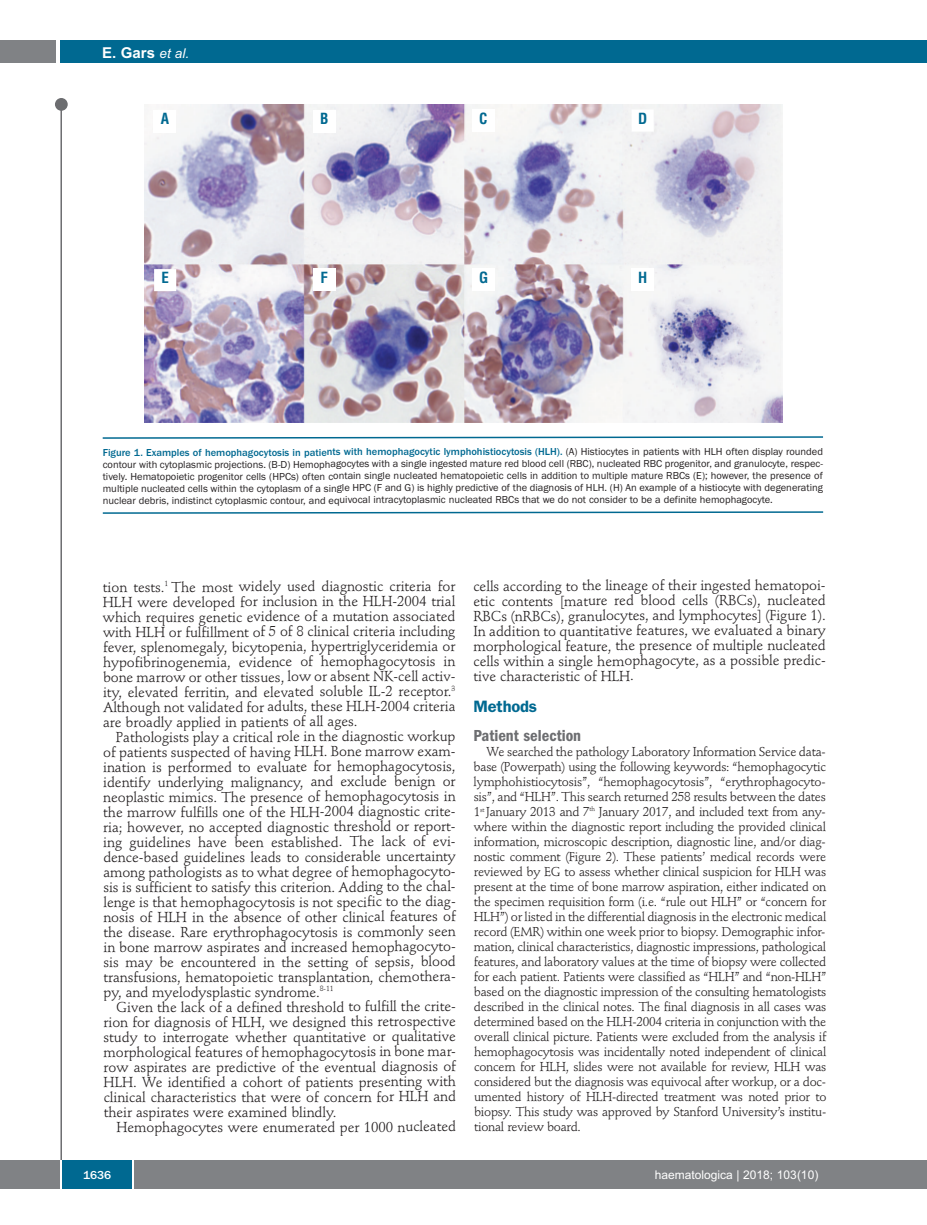
<style>
.page{position:relative;width:927px;height:1225px;background:#fff}
.page>*{position:absolute;margin:0;border:0;box-sizing:border-box;transform-origin:0 0}
.t1{font:600 condensed 16.5px "Franklin Gothic";color:#6c6d70}
.t2{font:600 16.5px "Franklin Gothic";letter-spacing:-.01em;color:#006991}
.t3{font:700 15px "Arial";color:#fff}
.t4{font:700 condensed 15px "Helvetica";color:#006991}
.t5{font:14.25px/15px "Stempel Schneidler";letter-spacing:-.005em;color:#231f20;text-align:justify}
.t6{font:12.75px/15px "Stempel Schneidler";letter-spacing:-.02em;color:#231f20;text-align:justify}
.t7{font:12px "Arial";color:#fff}
.t8{font:500 12px "Franklin Gothic";color:#fff}
.t9{font:10.5px/12px "Franklin Gothic";color:#231f20;text-align:justify}
.s1{font-weight:400;font-style:italic;font-size:13.5px}
.s2{font-weight:500;color:#006991}
</style>
<div class="page">
<div style="left:911px;top:40px;width:16px;height:22px;background:#006991"></div>
<div style="left:910px;top:1160px;width:17px;height:28px;background:#808285"></div>
<div style="left:55px;top:98px;width:13px;height:13px;background:#6c6d70;border-radius:50%"></div>
<hr style="left:60px;top:101px;width:2px;height:1061px;background:#6c6d70">
<div style="left:60px;top:40px;width:852px;height:22px;background:#006991"></div>
<div style="left:0;top:40px;width:56px;height:22px;background:#808285"></div>
<div style="left:0;top:1160px;width:911px;height:28px;background:#808285"></div>
<div style="left:62px;top:1160px;width:71px;height:28px;background:#006991"></div>
<hr style="left:60px;top:1160px;width:2px;height:28px;background:#fff">
<svg style="left:133px;top:1160px;width:1px;height:28px"></svg>
<img style="left:145px;top:104px;width:638px;height:318px">
<svg style="left:102px;top:436px;width:721px;height:3px"></svg>
<svg style="left:102px;top:511px;width:722px;height:3px"></svg>
<div style="left:154px;top:110px;width:22px;height:22px;background:#fff"></div>
<div style="left:313px;top:110px;width:22px;height:22px;background:#fff"></div>
<div style="left:472px;top:110px;width:22px;height:22px;background:#fff"></div>
<div style="left:631px;top:109px;width:23px;height:23px;background:#fff"></div>
<div style="left:154px;top:269px;width:22px;height:22px;background:#fff"></div>
<div style="left:313px;top:269px;width:22px;height:22px;background:#fff"></div>
<div style="left:473px;top:269px;width:22px;height:22px;background:#fff"></div>
<div style="left:632px;top:268px;width:22px;height:22px;background:#fff"></div>
<p class="t3" style="left:102px;top:44px;width:89px">E. Gars <span class="s1">et al.</span></p>
<p class="t4" style="left:161px;top:110px;width:10px">A</p>
<p class="t4" style="left:320px;top:110px;width:10px">B</p>
<p class="t4" style="left:479px;top:110px;width:10px">C</p>
<p class="t4" style="left:638px;top:110px;width:11px">D</p>
<p class="t4" style="left:161px;top:269px;width:9px">E</p>
<p class="t4" style="left:321px;top:269px;width:9px">F</p>
<p class="t4" style="left:479px;top:269px;width:11px">G</p>
<p class="t4" style="left:638px;top:269px;width:11px">H</p>
<p class="t9" style="left:103px;top:446px;width:722px"><span class="s2">Figure 1. Examples of hemophagocytosis in patients with hemophagocytic lymphohistiocytosis (HLH).</span> (A) Histiocytes in patients with HLH often display rounded contour with cytoplasmic projections. (B-D) Hemophagocytes with a single ingested mature red blood cell (RBC), nucleated RBC progenitor, and granulocyte, respec&shy;tively. Hematopoietic progenitor cells (HPCs) often contain single nucleated hematopoietic cells in addition to multiple mature RBCs (E); however, the presence of multiple nucleated cells within the cytoplasm of a single HPC (F and G) is highly predictive of the diagnosis of HLH. (H) An example of a histiocyte with degenerating nuclear debris, indistinct cytoplasmic contour, and equivocal intracytoplasmic nucleated RBCs that we do not consider to be a definite hemophagocyte.</p>
<p class="t5" style="left:103px;top:580px;width:354px">tion tests.<sup>1</sup> The most widely used diagnostic criteria for HLH were developed for inclusion in the HLH-2004 trial which requires genetic evidence of a mutation associated with HLH or fulfillment of 5 of 8 clinical criteria including fever, splenomegaly, bicytopenia, hypertriglyceridemia or hypofibrinogenemia, evidence of hemophagocytosis in bone marrow or other tissues, low or absent NK-cell activ&shy;ity, elevated ferritin, and elevated soluble IL-2 receptor.<sup>3<br></sup>Although not validated for adults, these HLH-2004 criteria are broadly applied in patients of all ages.</p>
<p class="t5" style="left:103px;top:730px;width:354px;text-indent:13px">Pathologists play a critical role in the diagnostic workup of patients suspected of having HLH. Bone marrow exam&shy;ination is performed to evaluate for hemophagocytosis, identify underlying malignancy, and exclude benign or neoplastic mimics. The presence of hemophagocytosis in the marrow fulfills one of the HLH-2004 diagnostic crite&shy;ria; however, no accepted diagnostic threshold or report&shy;ing guidelines have been established. The lack of evi&shy;dence-based guidelines leads to considerable uncertainty among pathologists as to what degree of hemophagocyto&shy;sis is sufficient to satisfy this criterion. Adding to the chal&shy;lenge is that hemophagocytosis is not specific to the diag&shy;nosis of HLH in the absence of other clinical features of the disease. Rare erythrophagocytosis is commonly seen in bone marrow aspirates and increased hemophagocyto&shy;sis may be encountered in the setting of sepsis, blood transfusions, hematopoietic transplantation, chemothera&shy;py, and myelodysplastic syndrome.<sup>8-11</sup></p>
<p class="t5" style="left:104px;top:1000px;width:354px;text-indent:13px">Given the lack of a defined threshold to fulfill the crite&shy;rion for diagnosis of HLH, we designed this retrospective study to interrogate whether quantitative or qualitative morphological features of hemophagocytosis in bone mar&shy;row aspirates are predictive of the eventual diagnosis of HLH. We identified a cohort of patients presenting with clinical characteristics that were of concern for HLH and their aspirates were examined blindly.</p>
<p class="t5" style="left:116px;top:1120px;width:341px">Hemophagocytes were enumerated per 1000 nucleated</p>
<p class="t5" style="left:473px;top:579px;width:354px">cells according to the lineage of their ingested hematopoi&shy;etic contents [mature red blood cells (RBCs), nucleated RBCs (nRBCs), granulocytes, and lymphocytes] (Figure 1).<br>In addition to quantitative features, we evaluated a binary morphological feature, the presence of multiple nucleated cells within a single hemophagocyte, as a possible predic&shy;tive characteristic of HLH.</p>
<p class="t2" style="left:474px;top:701px;width:65px">Methods</p>
<p class="t1" style="left:474px;top:730px;width:109px">Patient selection</p>
<p class="t6" style="left:474px;top:745px;width:354px;text-indent:13px">We searched the pathology Laboratory Information Service data&shy;base (Powerpath) using the following keywords: “hemophagocytic lymphohistiocytosis”, “hemophagocytosis”, “erythrophagocyto&shy;sis”, and “HLH”. This search returned 258 results between the dates 1<sup>st</sup> January 2013 and 7<sup>th</sup> January 2017, and included text from any&shy;where within the diagnostic report including the provided clinical information, microscopic description, diagnostic line, and/or diag&shy;nostic comment (Figure 2). These patients’ medical records were reviewed by EG to assess whether clinical suspicion for HLH was present at the time of bone marrow aspiration, either indicated on the specimen requisition form (i.e. “rule out HLH” or “concern for HLH”) or listed in the differential diagnosis in the electronic medical record (EMR) within one week prior to biopsy. Demographic infor&shy;mation, clinical characteristics, diagnostic impressions, pathological features, and laboratory values at the time of biopsy were collected for each patient. Patients were classified as “HLH” and “non-HLH” based on the diagnostic impression of the consulting hematologists described in the clinical notes. The final diagnosis in all cases was determined based on the HLH-2004 criteria in conjunction with the overall clinical picture. Patients were excluded from the analysis if hemophagocytosis was incidentally noted independent of clinical concern for HLH, slides were not available for review, HLH was considered but the diagnosis was equivocal after workup, or a doc&shy;umented history of HLH-directed treatment was noted prior to biopsy. This study was approved by Stanford University’s institu&shy;tional review board.</p>
<p class="t8" style="left:83px;top:1167px;width:29px">1636</p>
<p class="t7" style="left:655px;top:1167px;width:165px">haematologica | 2018; 103(10)</p>
</div>
